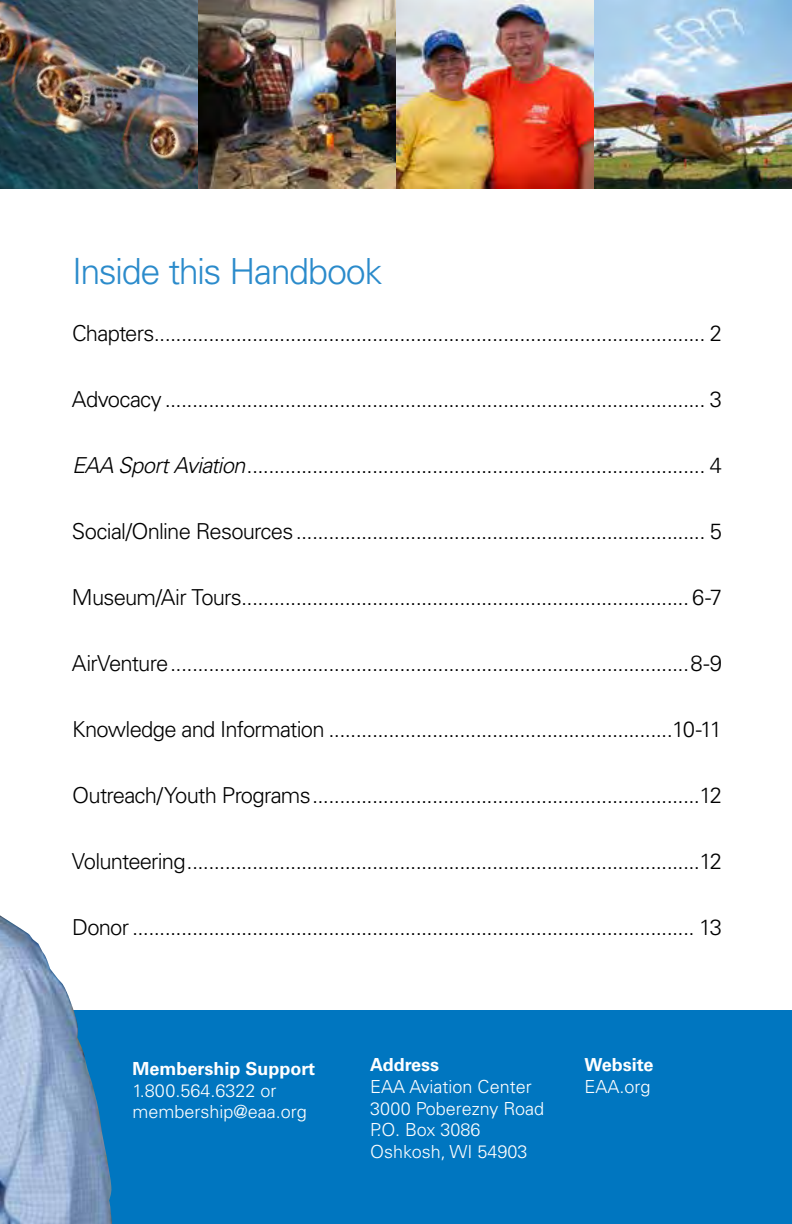
<style>
.page{position:relative;width:792px;height:1224px;background:#fff}
.page>*{position:absolute;margin:0;border:0;box-sizing:border-box;transform-origin:0 0}
.t1{font:300 36px "Univers LT Std";letter-spacing:-.04em;color:#2b8bcb}
.t2{font:300 22px "Univers LT Std";letter-spacing:-.035em;color:#000}
.t3{font:300 18px/21.6px "Univers LT Std";color:#fff}
.t4{font:700 18px "Univers LT Std";color:#fff}
.s1{font-style:italic}
</style>
<div class="page">
<div style="left:0;top:1011px;width:792px;height:213px;background:#0076c0"></div>
<img style="left:0;top:0;width:792px;height:189px">
<img style="left:0;top:915px;width:112px;height:309px">
<h1 class="t1" style="left:72px;top:249px;width:312px">Inside this Handbook</h1>
<p class="t2" style="left:72px;top:320px;width:651px">Chapters..................................................................................................... 2</p>
<p class="t2" style="left:72px;top:386px;width:651px">Advocacy ................................................................................................... 3</p>
<p class="t2" style="left:72px;top:452px;width:651px"><span class="s1">EAA Sport Aviation</span>.................................................................................... 4</p>
<p class="t2" style="left:72px;top:518px;width:651px">Social/Online Resources........................................................................... 5</p>
<p class="t2" style="left:72px;top:584px;width:652px">Museum/Air Tours.................................................................................. 6-7</p>
<p class="t2" style="left:72px;top:650px;width:652px">AirVenture...............................................................................................8-9</p>
<p class="t2" style="left:72px;top:716px;width:652px">Knowledge and Information ...............................................................10-11</p>
<p class="t2" style="left:72px;top:782px;width:652px">Outreach/Youth Programs.......................................................................12</p>
<p class="t2" style="left:72px;top:848px;width:652px">Volunteering..............................................................................................12</p>
<p class="t2" style="left:72px;top:914px;width:652px">Donor ....................................................................................................... 13</p>
<p class="t4" style="left:132px;top:1058px;width:184px">Membership Support</p>
<p class="t3" style="left:132px;top:1079px;width:176px">1.800.564.6322 or membership@eaa.org</p>
<p class="t4" style="left:370px;top:1055px;width:71px">Address</p>
<p class="t3" style="left:370px;top:1076px;width:176px">EAA Aviation Center<br>3000 Poberezny Road<br>P.O. Box 3086<br>Oshkosh, WI 54903</p>
<p class="t4" style="left:585px;top:1055px;width:70px">Website</p>
<p class="t3" style="left:585px;top:1076px;width:68px">EAA.org</p>
</div>
